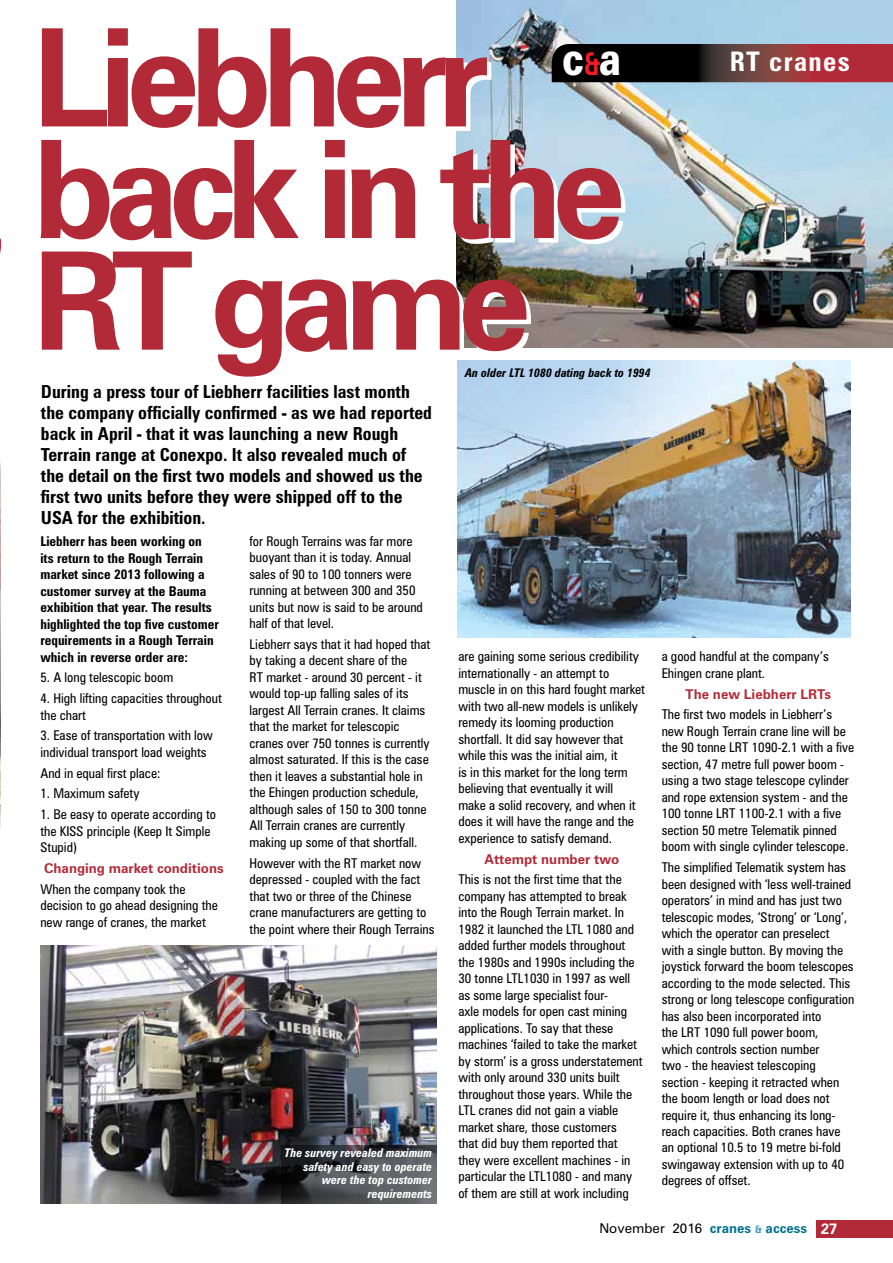
<style>
.page{position:relative;width:893px;height:1263px;background:#fff}
.page>*{position:absolute;margin:0;border:0;box-sizing:border-box;transform-origin:0 0}
.t1{font:700 136.2px/111.6px "Zurich BT";letter-spacing:-.08em;color:#b22a37}
.t2{font:900 45.9px "Zurich BT";color:#fff;scale:.79 1}
.t3{font:700 condensed 27px "Zurich BT";color:#fff}
.t4{font:700 condensed 18px/21px "Zurich BT";color:#000}
.t5{font:condensed 13.5px/16.5px "Zurich BT";color:#000}
.t6{font:700 condensed 13.5px/16.5px "Zurich BT";color:#000}
.t7{font:700 13.5px "Zurich BT";color:#b22a37}
.t8{font:13.5px "Zurich BT";color:#000}
.t9{font:italic 700 condensed 12px/13.5px "Zurich BT";color:#fff;text-align:right}
.t10{font:italic 700 condensed 12px "Zurich BT";color:#000}
.s1{font-weight:700;font-size:31.65px;color:#ed1d24}
.s2{font-weight:700;color:#00728f}
.s3{font-weight:700;font-size:10.5px;color:#3c9db6}
.s4{font-weight:700;font-size:15px;color:#fff}
</style>
<div class="page">
<img style="left:457px;top:0;width:436px;height:347px">
<img style="left:41px;top:946px;width:396px;height:258px">
<div style="left:816px;top:1221px;width:77px;height:17px;background:#b22a37"></div>
<img style="left:457px;top:361px;width:394px;height:276px">
<svg style="left:281px;top:1145px;width:156px;height:59px;background:#44474b"></svg>
<svg style="left:552px;top:44px;width:341px;height:38px;background:#501f21"></svg>
<img style="left:0;top:234px;width:1px;height:594px">
<h1 class="t1" style="left:32px;top:21px;width:595px">Liebherr back in the<br>RT game</h1>
<h2 class="t2" style="left:562px;top:30px;width:76px">c<span class="s1">&amp;</span>a</h2>
<h3 class="t3" style="left:730px;top:45px;width:122px">RT cranes</h3>
<p class="t10" style="left:465px;top:366px;width:187px">An older LTL 1080 dating back to 1994</p>
<p class="t4" style="left:41px;top:380px;width:393px">During a press tour of Liebherr facilities last month the company officially confirmed - as we had reported back in April - that it was launching a new Rough Terrain range at Conexpo. It also revealed much of the detail on the first two models and showed us the first two units before they were shipped off to the USA for the exhibition.</p>
<p class="t6" style="left:40px;top:533px;width:180px">Liebherr has been working on<br>its return to the Rough Terrain market since 2013 following a customer survey at the Bauma exhibition that year. The results highlighted the top five customer requirements in a Rough Terrain which in reverse order are:</p>
<p class="t5" style="left:40px;top:669px;width:134px">5. A long telescopic boom</p>
<p class="t5" style="left:40px;top:690px;width:183px">4. High lifting capacities throughout the chart</p>
<p class="t5" style="left:40px;top:727px;width:174px">3. Ease of transportation with low individual transport load weights</p>
<p class="t5" style="left:40px;top:764px;width:122px">And in equal first place:</p>
<p class="t5" style="left:40px;top:785px;width:101px">1. Maximum safety</p>
<p class="t5" style="left:40px;top:806px;width:177px">1. Be easy to operate according to the KISS principle (Keep It Simple<br>Stupid)</p>
<p class="t7" style="left:44px;top:860px;width:181px">Changing market conditions</p>
<p class="t5" style="left:40px;top:880px;width:179px">When the company took the decision to go ahead designing the new range of cranes, the market</p>
<p class="t5" style="left:249px;top:532px;width:175px">for Rough Terrains was far more buoyant than it is today. Annual sales of 90 to 100 tonners were running at between 300 and 350 units but now is said to be around half of that level.</p>
<p class="t5" style="left:249px;top:636px;width:182px">Liebherr says that it had hoped that by taking a decent share of the<br>RT market - around 30 percent - it would top-up falling sales of its largest All Terrain cranes. It claims that the market for telescopic cranes over 750 tonnes is currently almost saturated. If this is the case then it leaves a substantial hole in the Ehingen production schedule, although sales of 150 to 300 tonne All Terrain cranes are currently making up some of that shortfall.</p>
<p class="t5" style="left:249px;top:854px;width:187px">However with the RT market now depressed - coupled with the fact that two or three of the Chinese crane manufacturers are getting to the point where their Rough Terrains</p>
<p class="t9" style="left:284px;top:1146px;width:149px">The survey revealed maximum safety and easy to operate were the top customer requirements</p>
<p class="t5" style="left:458px;top:648px;width:188px">are gaining some serious credibility internationally - an attempt to muscle in on this hard fought market with two all-new models is unlikely remedy its looming production shortfall. It did say however that while this was the initial aim, it<br>is in this market for the long term believing that eventually it will<br>make a solid recovery, and when it does it will have the range and the experience to satisfy demand.</p>
<p class="t7" style="left:484px;top:850px;width:136px">Attempt number two</p>
<p class="t5" style="left:458px;top:871px;width:186px">This is not the first time that the company has attempted to break into the Rough Terrain market. In<br>1982 it launched the LTL 1080 and added further models throughout the 1980s and 1990s including the<br>30 tonne LTL1030 in 1997 as well as some large specialist four-<br>axle models for open cast mining applications. To say that these machines ‘failed to take the market by storm’ is a gross understatement with only around 330 units built throughout those years. While the<br>LTL cranes did not gain a viable market share, those customers<br>that did buy them reported that they were excellent machines - in particular the LTL1080 - and many of them are still at work including</p>
<p class="t5" style="left:662px;top:648px;width:169px">a good handful at the company’s<br>Ehingen crane plant.</p>
<p class="t7" style="left:686px;top:685px;width:147px">The new Liebherr LRTs</p>
<p class="t5" style="left:662px;top:706px;width:194px">The first two models in Liebherr’s new Rough Terrain crane line will be the 90 tonne LRT 1090-2.1 with a five section, 47 metre full power boom - using a two stage telescope cylinder and rope extension system - and the 100 tonne LRT 1100-2.1 with a five section 50 metre Telematik pinned boom with single cylinder telescope.</p>
<p class="t5" style="left:662px;top:859px;width:194px">The simplified Telematik system has been designed with ‘less well-trained operators’ in mind and has just two telescopic modes, ‘Strong’ or ‘Long’, which the operator can preselect with a single button. By moving the joystick forward the boom telescopes according to the mode selected. This strong or long telescope configuration has also been incorporated into<br>the LRT 1090 full power boom,<br>which controls section number<br>two - the heaviest telescoping section - keeping it retracted when the boom length or load does not require it, thus enhancing its long&shy;reach capacities. Both cranes have an optional 10.5 to 19 metre bi-fold swingaway extension with up to 40 degrees of offset.</p>
<p class="t8" style="left:599px;top:1219px;width:240px">November 2016 <span class="s2">cranes</span> <span class="s3">&amp;</span> <span class="s2">access</span> <span class="s4">27</span></p>
</div>
